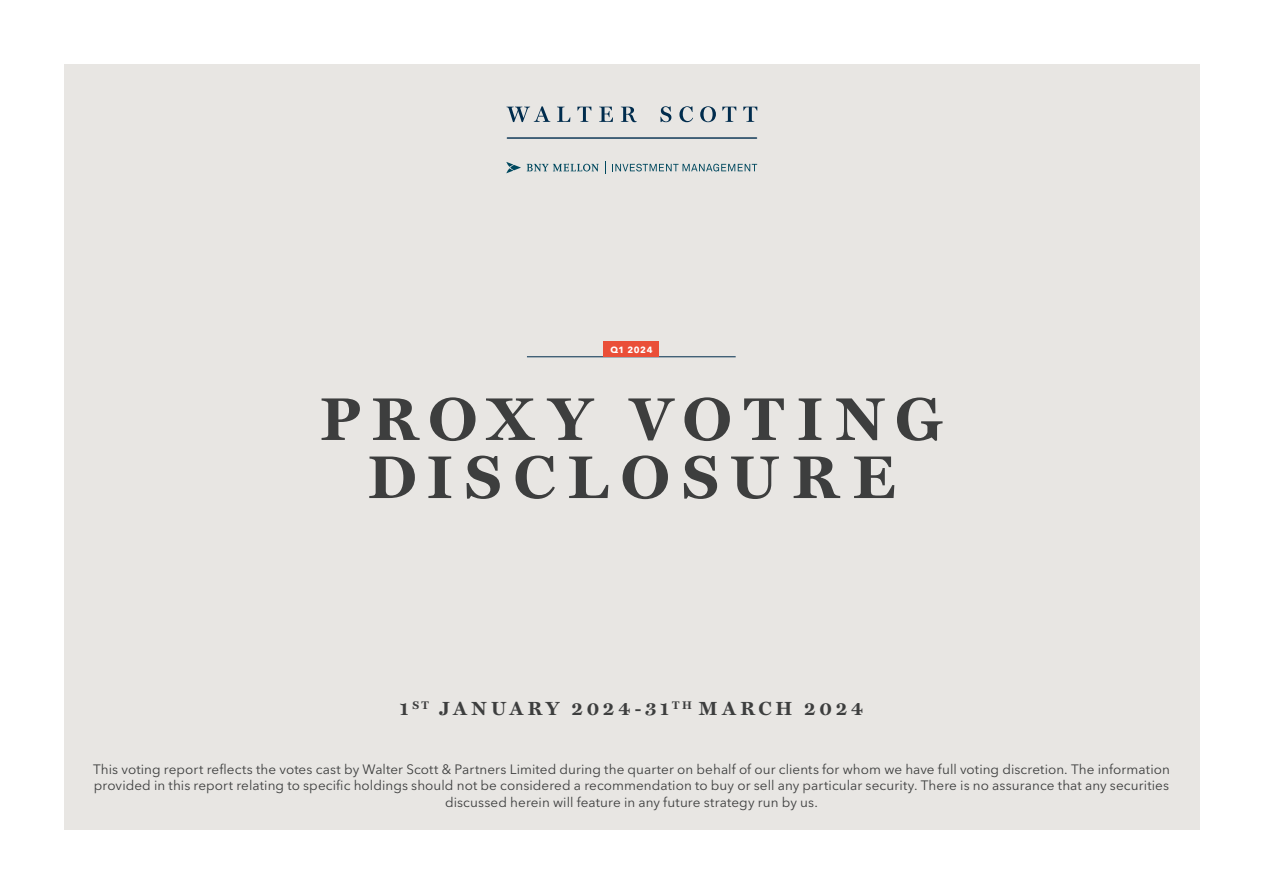
<style>
.page{position:relative;width:1263px;height:893px;background:#fff}
.page>*{position:absolute;margin:0;border:0;box-sizing:border-box;transform-origin:0 0}
.t1{font:700 60.75px/58.1px "Miller Text";letter-spacing:.19em;color:#3d3e3e;text-align:center}
.t2{font:700 19.2px "Miller Text";letter-spacing:.2em;color:#3d3e3e}
.t3{font:13.5px/16.5px "Avenir Next LT Pro";letter-spacing:.005em;color:#3d3e3e;text-align:center}
.t4{font:700 9px "Avenir Next LT Pro";letter-spacing:.065em;color:#fff}
</style>
<div class="page">
<div style="left:64px;top:64px;width:1135px;height:765px;background:#e8e6e3"></div>
<svg style="left:612px;top:164px;width:145px;height:7px"></svg>
<svg style="left:605px;top:161px;width:1px;height:13px"></svg>
<svg style="left:506px;top:162px;width:15px;height:11px"></svg>
<svg style="left:527px;top:164px;width:72px;height:8px"></svg>
<svg style="left:506px;top:137px;width:251px;height:2px"></svg>
<svg style="left:506px;top:106px;width:44px;height:16px"></svg>
<svg style="left:557px;top:107px;width:13px;height:15px"></svg>
<svg style="left:577px;top:107px;width:14px;height:15px"></svg>
<svg style="left:599px;top:107px;width:14px;height:15px"></svg>
<svg style="left:660px;top:106px;width:11px;height:16px"></svg>
<svg style="left:679px;top:106px;width:14px;height:16px"></svg>
<svg style="left:700px;top:106px;width:16px;height:16px"></svg>
<svg style="left:722px;top:107px;width:14px;height:15px"></svg>
<svg style="left:743px;top:107px;width:14px;height:15px"></svg>
<svg style="left:621px;top:107px;width:16px;height:15px"></svg>
<hr style="left:527px;top:357px;width:209px;height:1px;background:#002c4d">
<div style="left:604px;top:342px;width:55px;height:15px;background:#ea4f38"></div>
<p class="t4" style="left:610px;top:344px;width:44px">Q1 2024</p>
<h1 class="t1" style="left:320px;top:392px;width:624px">PROXY VOTING<br>DISCLOSURE</h1>
<h2 class="t2" style="left:400px;top:698px;width:465px">1 <sup>ST</sup> JANUARY 2024-31<sup>TH</sup> MARCH 2024</h2>
<p class="t3" style="left:93px;top:761px;width:1078px">This voting report reflects the votes cast by Walter Scott &amp; Partners Limited during the quarter on behalf of our clients for whom we have full voting discretion. The information provided in this report relating to specific holdings should not be considered a recommendation to buy or sell any particular security. There is no assurance that any securities discussed herein will feature in any future strategy run by us.</p>
</div>
